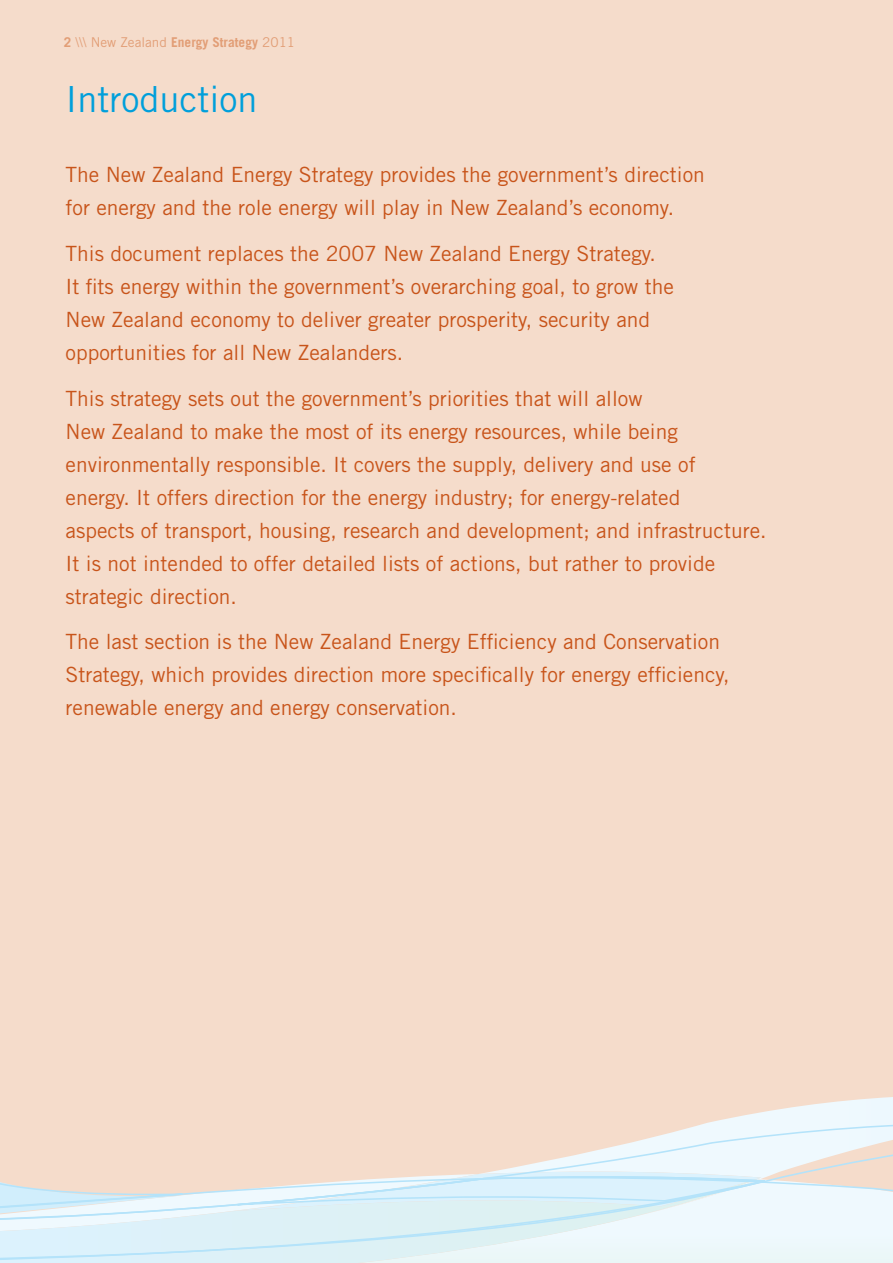
<style>
.page{position:relative;width:893px;height:1263px;background:#fff}
.page>*{position:absolute;margin:0;border:0;box-sizing:border-box;transform-origin:0 0}
.t1{font:36px "Trade Gothic";color:#009fdb}
.t2{font:21px/33px "Trade Gothic";color:#c8541a}
.t3{font:13.5px "Trade Gothic";color:#e29e76}
.s1{font-weight:700}
</style>
<div class="page">
<div style="left:0;top:0;width:893px;height:1262px;background:#f5dccb"></div>
<svg style="left:712px;top:1097px;width:181px;height:25px"></svg>
<svg style="left:496px;top:1122px;width:397px;height:141px;fill:#eff9fe"></svg>
<svg style="left:0;top:1182px;width:765px;height:81px;fill:#ddf1f8"></svg>
<svg style="left:232px;top:1171px;width:533px;height:40px"></svg>
<p class="t3" style="left:64px;top:34px;width:233px"><span class="s1">2</span> \\\ New Zealand <span class="s1">Energy Strategy</span> 2011</p>
<h1 class="t1" style="left:66px;top:77px;width:194px">Introduction</h1>
<p class="t2" style="left:66px;top:158px;width:641px">The New Zealand Energy Strategy provides the government’s direction for energy and the role energy will play in New Zealand’s economy.</p>
<p class="t2" style="left:66px;top:237px;width:610px">This document replaces the 2007 New Zealand Energy Strategy.<br>It fits energy within the government’s overarching goal, to grow the New Zealand economy to deliver greater prosperity, security and opportunities for all New Zealanders.</p>
<p class="t2" style="left:66px;top:381px;width:703px">This strategy sets out the government’s priorities that will allow<br>New Zealand to make the most of its energy resources, while being environmentally responsible. It covers the supply, delivery and use of<br>energy. It offers direction for the energy industry; for energy-related<br>aspects of transport, housing, research and development; and infrastructure.<br>It is not intended to offer detailed lists of actions, but rather to provide strategic direction.</p>
<p class="t2" style="left:66px;top:625px;width:666px">The last section is the New Zealand Energy Efficiency and Conservation<br>Strategy, which provides direction more specifically for energy efficiency, renewable energy and energy conservation.</p>
</div>
